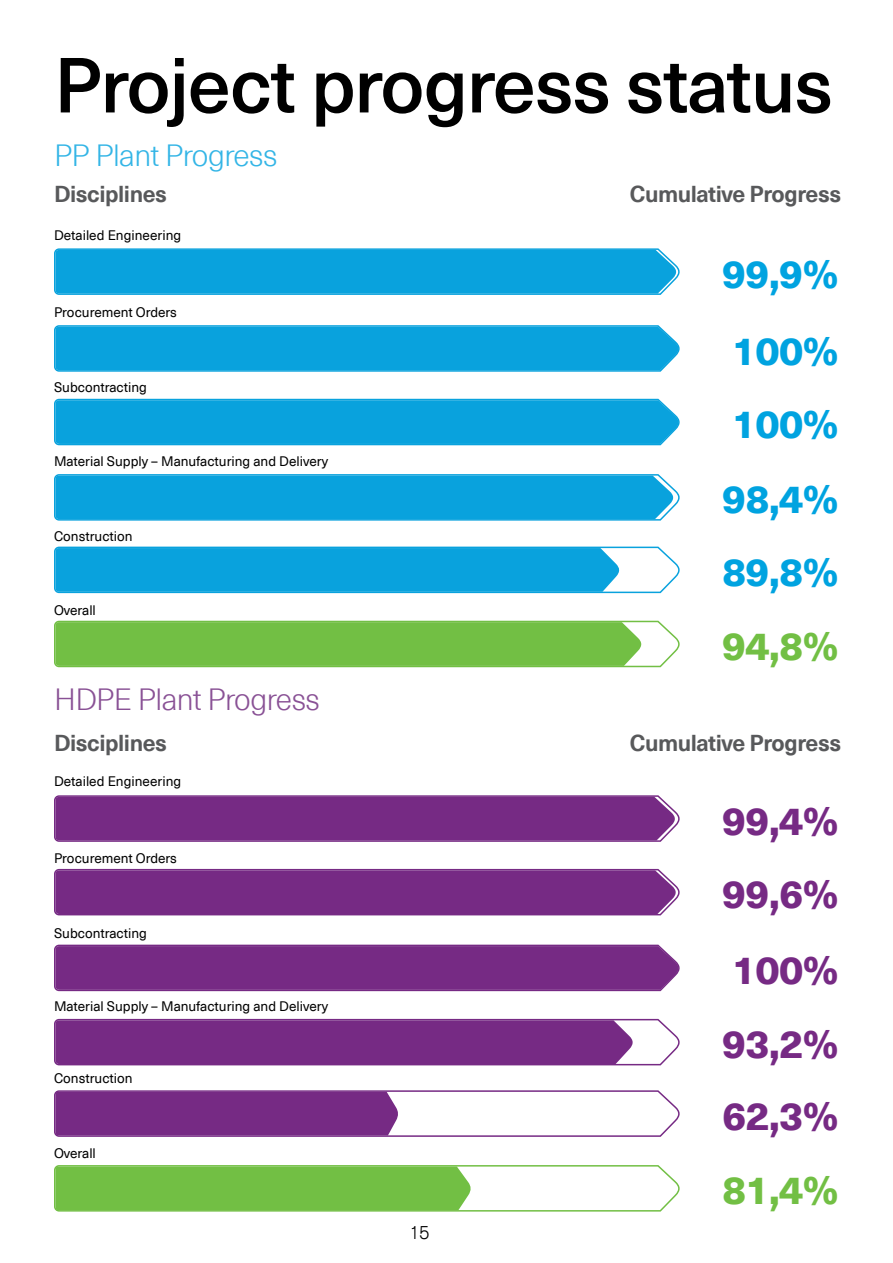
<style>
.page{position:relative;width:893px;height:1263px;background:#fff}
.page>*{position:absolute;margin:0;border:0;box-sizing:border-box;transform-origin:0 0}
.t1{font:500 76.5px "Neue Haas Unica W1 G";letter-spacing:-.02em;color:#000}
.t2{font:800 39px "Neue Haas Unica W1 G";letter-spacing:-.02em;color:#762a84}
.t3{font:800 39px "Neue Haas Unica W1 G";letter-spacing:-.02em;color:#00a3e0}
.t4{font:800 39px "Neue Haas Unica W1 G";color:#72bf44}
.t5{font:300 30px "Neue Haas Unica W1 G";letter-spacing:-.02em;color:#895195}
.t6{font:300 30px "Neue Haas Unica W1 G";letter-spacing:-.02em;color:#33b5e6}
.t7{font:700 22.5px "Neue Haas Unica W1 G";letter-spacing:-.02em;color:#58595b}
.t8{font:300 18px "Akzidenz Grotesk";color:#000}
.t9{font:13.5px "Neue Haas Unica W1 G";color:#000}
</style>
<div class="page">
<svg style="left:54px;top:248px;width:626px;height:47px;background:#11a5de"></svg>
<svg style="left:54px;top:795px;width:626px;height:47px;background:#7a3188"></svg>
<svg style="left:54px;top:325px;width:626px;height:47px;background:#10a4de"></svg>
<svg style="left:54px;top:868px;width:626px;height:48px;background:#7d358a"></svg>
<svg style="left:54px;top:474px;width:626px;height:47px;background:#12a5de"></svg>
<svg style="left:54px;top:1018px;width:626px;height:48px;background:#854291"></svg>
<svg style="left:54px;top:546px;width:626px;height:48px;background:#29aee1"></svg>
<svg style="left:54px;top:620px;width:626px;height:48px;background:#80c557"></svg>
<svg style="left:54px;top:1090px;width:626px;height:47px"></svg>
<svg style="left:54px;top:1165px;width:626px;height:47px"></svg>
<svg style="left:54px;top:398px;width:626px;height:48px;background:#15a6de"></svg>
<svg style="left:54px;top:944px;width:626px;height:48px;background:#7c348a"></svg>
<h1 class="t1" style="left:54px;top:28px;width:781px">Project progress status</h1>
<h3 class="t6" style="left:54px;top:134px;width:225px">PP Plant Progress</h3>
<h3 class="t7" style="left:54px;top:177px;width:115px">Disciplines</h3>
<p class="t9" style="left:54px;top:225px;width:129px">Detailed Engineering</p>
<p class="t9" style="left:54px;top:302px;width:124px">Procurement Orders</p>
<p class="t9" style="left:54px;top:377px;width:94px">Subcontracting</p>
<p class="t9" style="left:54px;top:451px;width:276px">Material Supply – Manufacturing and Delivery</p>
<p class="t9" style="left:54px;top:526px;width:80px">Construction</p>
<p class="t9" style="left:54px;top:600px;width:43px">Overall</p>
<h3 class="t5" style="left:54px;top:677px;width:267px">HDPE Plant Progress</h3>
<h3 class="t7" style="left:54px;top:726px;width:115px">Disciplines</h3>
<p class="t9" style="left:54px;top:771px;width:129px">Detailed Engineering</p>
<p class="t9" style="left:54px;top:848px;width:124px">Procurement Orders</p>
<p class="t9" style="left:54px;top:923px;width:94px">Subcontracting</p>
<p class="t9" style="left:54px;top:996px;width:276px">Material Supply – Manufacturing and Delivery</p>
<p class="t9" style="left:54px;top:1068px;width:80px">Construction</p>
<p class="t9" style="left:54px;top:1143px;width:43px">Overall</p>
<h3 class="t8" style="left:409px;top:1222px;width:22px">15</h3>
<h3 class="t7" style="left:630px;top:177px;width:213px">Cumulative Progress</h3>
<h2 class="t3" style="left:722px;top:244px;width:118px">99,9%</h2>
<h2 class="t3" style="left:732px;top:320px;width:108px">100%</h2>
<h2 class="t3" style="left:732px;top:394px;width:108px">100%</h2>
<h2 class="t3" style="left:722px;top:469px;width:118px">98,4%</h2>
<h2 class="t3" style="left:722px;top:542px;width:118px">89,8%</h2>
<h2 class="t4" style="left:722px;top:616px;width:118px">94,8%</h2>
<h3 class="t7" style="left:630px;top:726px;width:213px">Cumulative Progress</h3>
<h2 class="t2" style="left:722px;top:790px;width:118px">99,4%</h2>
<h2 class="t2" style="left:722px;top:864px;width:118px">99,6%</h2>
<h2 class="t2" style="left:732px;top:940px;width:108px">100%</h2>
<h2 class="t2" style="left:722px;top:1014px;width:118px">93,2%</h2>
<h2 class="t2" style="left:722px;top:1085px;width:118px">62,3%</h2>
<h2 class="t4" style="left:722px;top:1160px;width:118px">81,4%</h2>
</div>
